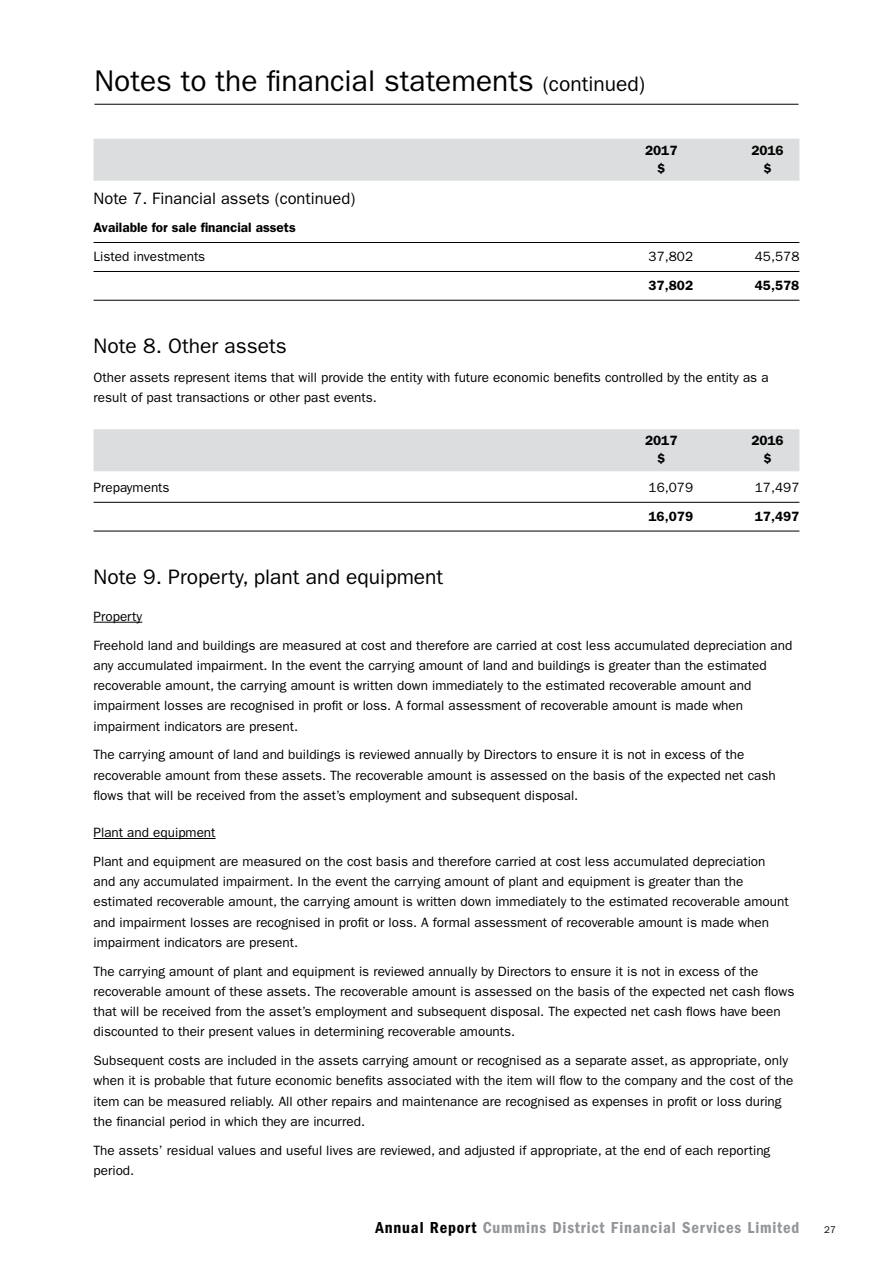
<style>
.page{position:relative;width:893px;height:1263px;background:#fff}
.page>*{position:absolute;margin:0;border:0;box-sizing:border-box;transform-origin:0 0}
.t1{font:30px "Franklin Gothic";color:#000}
.t2{font:21px "Franklin Gothic";color:#000}
.t3{font:600 condensed 16.5px "Franklin Gothic";letter-spacing:.05em;color:#939598}
.t4{font:16.5px "Franklin Gothic";color:#000}
.t5{font:13.5px/20.2px "Franklin Gothic";color:#000}
.t6{font:600 13.5px "Franklin Gothic";color:#000}
.t7{font:9.75px "Franklin Gothic";color:#000}
.s1{font-size:21px}
.s2{color:#000}
</style>
<div class="page">
<hr style="left:94px;top:104px;width:704px;height:1px;background:#000">
<hr style="left:94px;top:242px;width:705px;height:1px;background:#000">
<hr style="left:94px;top:271px;width:705px;height:1px;background:#000">
<hr style="left:94px;top:300px;width:705px;height:1px;background:#000">
<div style="left:94px;top:429px;width:705px;height:42px;background:#dcddde"></div>
<hr style="left:94px;top:502px;width:705px;height:1px;background:#000">
<hr style="left:94px;top:531px;width:705px;height:1px;background:#000">
<hr style="left:94px;top:622px;width:48px;height:1px;background:#000">
<hr style="left:94px;top:838px;width:122px;height:1px;background:#000">
<div style="left:94px;top:139px;width:705px;height:42px;background:#dcddde"></div>
<h1 class="t1" style="left:94px;top:64px;width:552px">Notes to the financial statements <span class="s1">(continued)</span></h1>
<p class="t6" style="left:645px;top:142px;width:34px">2017</p>
<p class="t6" style="left:751px;top:142px;width:34px">2016</p>
<p class="t6" style="left:657px;top:160px;width:10px">$</p>
<p class="t6" style="left:763px;top:160px;width:10px">$</p>
<p class="t4" style="left:94px;top:189px;width:263px">Note 7. Financial assets (continued)</p>
<p class="t6" style="left:94px;top:220px;width:204px">Available for sale financial assets</p>
<p class="t5" style="left:94px;top:247px;width:113px">Listed investments</p>
<p class="t5" style="left:649px;top:247px;width:46px">37,802</p>
<p class="t5" style="left:755px;top:247px;width:46px">45,578</p>
<p class="t6" style="left:649px;top:277px;width:46px">37,802</p>
<p class="t6" style="left:755px;top:277px;width:46px">45,578</p>
<h2 class="t2" style="left:94px;top:334px;width:195px">Note 8. Other assets</h2>
<p class="t5" style="left:94px;top:367px;width:677px">Other assets represent items that will provide the entity with future economic benefits controlled by the entity as a result of past transactions or other past events.</p>
<p class="t6" style="left:645px;top:433px;width:34px">2017</p>
<p class="t6" style="left:751px;top:433px;width:34px">2016</p>
<p class="t6" style="left:657px;top:451px;width:10px">$</p>
<p class="t6" style="left:763px;top:451px;width:10px">$</p>
<p class="t5" style="left:94px;top:477px;width:78px">Prepayments</p>
<p class="t5" style="left:649px;top:477px;width:46px">16,079</p>
<p class="t5" style="left:755px;top:477px;width:46px">17,497</p>
<p class="t6" style="left:649px;top:508px;width:46px">16,079</p>
<p class="t6" style="left:755px;top:508px;width:46px">17,497</p>
<h2 class="t2" style="left:94px;top:564px;width:351px">Note 9. Property, plant and equipment</h2>
<p class="t5" style="left:94px;top:602px;width:700px;line-height:28.8px">Property<br>Freehold land and buildings are measured at cost and therefore are carried at cost less accumulated depreciation and</p>
<p class="t5" style="left:94px;top:655px;width:675px">any accumulated impairment. In the event the carrying amount of land and buildings is greater than the estimated recoverable amount, the carrying amount is written down immediately to the estimated recoverable amount and impairment losses are recognised in profit or loss. A formal assessment of recoverable amount is made when impairment indicators are present.</p>
<p class="t5" style="left:94px;top:745px;width:684px">The carrying amount of land and buildings is reviewed annually by Directors to ensure it is not in excess of the recoverable amount from these assets. The recoverable amount is assessed on the basis of the expected net cash flows that will be received from the asset’s employment and subsequent disposal.</p>
<p class="t5" style="left:94px;top:818px;width:673px;line-height:28.8px">Plant and equipment<br>Plant and equipment are measured on the cost basis and therefore carried at cost less accumulated depreciation</p>
<p class="t5" style="left:94px;top:871px;width:697px">and any accumulated impairment. In the event the carrying amount of plant and equipment is greater than the estimated recoverable amount, the carrying amount is written down immediately to the estimated recoverable amount and impairment losses are recognised in profit or loss. A formal assessment of recoverable amount is made when impairment indicators are present.</p>
<p class="t5" style="left:94px;top:961px;width:702px">The carrying amount of plant and equipment is reviewed annually by Directors to ensure it is not in excess of the recoverable amount of these assets. The recoverable amount is assessed on the basis of the expected net cash flows that will be received from the asset’s employment and subsequent disposal. The expected net cash flows have been discounted to their present values in determining recoverable amounts.</p>
<p class="t5" style="left:94px;top:1050px;width:701px">Subsequent costs are included in the assets carrying amount or recognised as a separate asset, as appropriate, only when it is probable that future economic benefits associated with the item will flow to the company and the cost of the item can be measured reliably. All other repairs and maintenance are recognised as expenses in profit or loss during the financial period in which they are incurred.</p>
<p class="t5" style="left:94px;top:1140px;width:678px">The assets’ residual values and useful lives are reviewed, and adjusted if appropriate, at the end of each reporting period.</p>
<p class="t3" style="left:376px;top:1218px;width:425px"><span class="s2">Annual Report</span> Cummins District Financial Services Limited</p>
<p class="t7" style="left:824px;top:1224px;width:13px">27</p>
</div>
